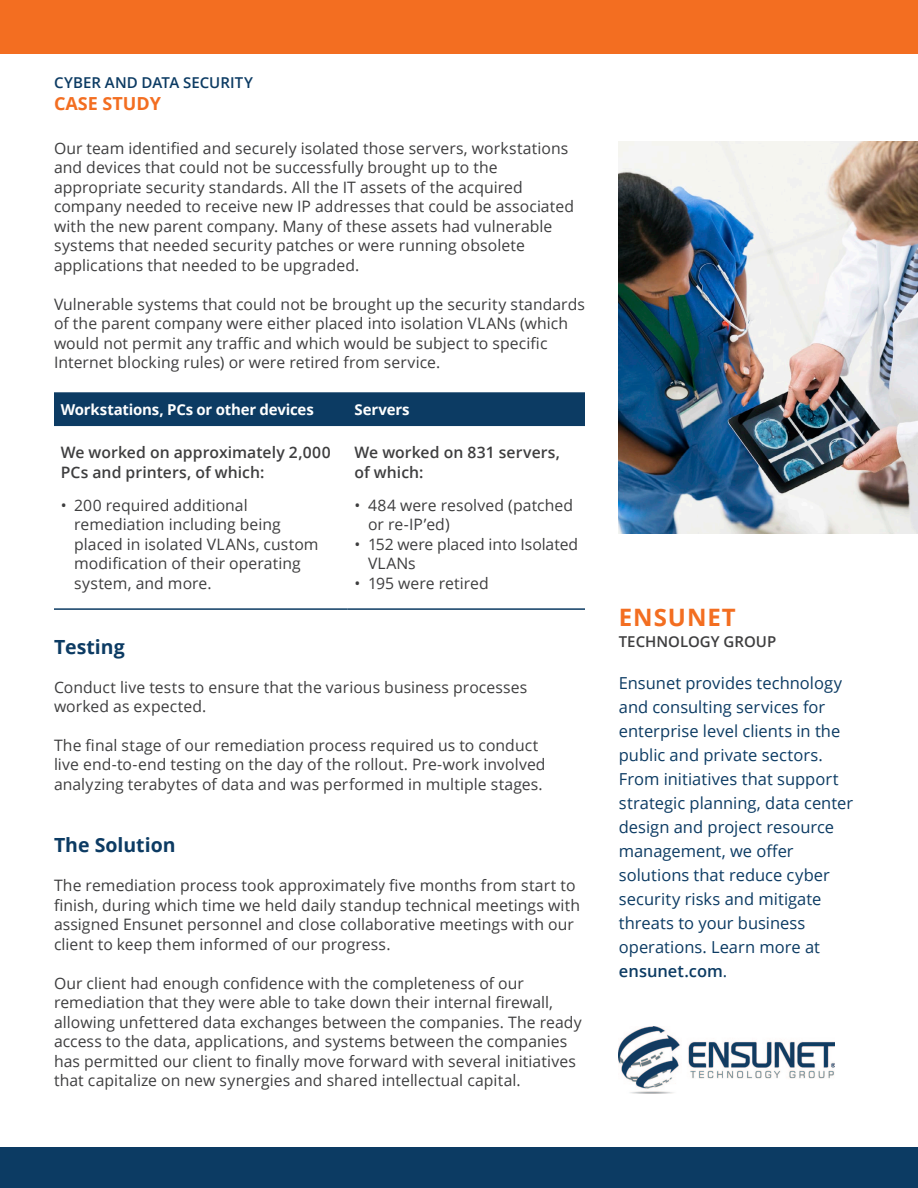
<style>
.page{position:relative;width:918px;height:1188px;background:#fff}
.page>*{position:absolute;margin:0;border:0;box-sizing:border-box;transform-origin:0 0}
.t1{font:700 24px "Open Sans";color:#f36e21}
.t2{font:700 19.5px "Open Sans";color:#0c3b63}
.t3{font:700 18px "Open Sans";color:#f36e21}
.t4{font:16.5px/24px "Open Sans";color:#0c3b63}
.t5{font:15.75px/19.5px "Open Sans";letter-spacing:.005em;color:#3e3e3f}
.t6{font:600 15.75px/19.5px "Open Sans";letter-spacing:.005em;color:#3e3e3f}
.t7{font:700 15px "Open Sans";letter-spacing:-.015em;color:#fff}
.t8{font:600 15px "Open Sans";letter-spacing:.005em;color:#0c3b63}
.t9{font:600 15px "Open Sans";color:#3e3e3f}
.s1{font-weight:600}
</style>
<div class="page">
<img style="left:619px;top:142px;width:299px;height:391px">
<div style="left:54px;top:392px;width:531px;height:34px;background:#0c3b63"></div>
<hr style="left:54px;top:608px;width:294px;height:2px;background:#0c3b63">
<hr style="left:348px;top:608px;width:237px;height:2px;background:#0c3b63">
<div style="left:0;top:1148px;width:917px;height:40px;background:#0c3b63"></div>
<img style="left:619px;top:1027px;width:216px;height:67px">
<div style="left:0;top:0;width:918px;height:54px;background:#f36e21"></div>
<p class="t8" style="left:54px;top:72px;width:201px">Cyber and Data Security</p>
<p class="t3" style="left:54px;top:90px;width:109px">CASE STUDY</p>
<p class="t5" style="left:54px;top:138px;width:522px">Our team identified and securely isolated those servers, workstations and devices that could not be successfully brought up to the appropriate security standards. All the IT assets of the acquired company needed to receive new IP addresses that could be associated with the new parent company. Many of these assets had vulnerable systems that needed security patches or were running obsolete applications that needed to be upgraded.</p>
<p class="t5" style="left:54px;top:294px;width:532px">Vulnerable systems that could not be brought up the security standards of the parent company were either placed into isolation VLANs (which would not permit any traffic and which would be subject to specific Internet blocking rules) or were retired from service.</p>
<p class="t7" style="left:61px;top:399px;width:255px">Workstations, PCs or other devices</p>
<p class="t7" style="left:355px;top:399px;width:57px">Servers</p>
<p class="t6" style="left:61px;top:443px;width:271px">We worked on approximately 2,000<br>PCs and printers, of which:</p>
<p class="t5" style="left:74px;top:495px;width:246px;text-indent:-13px">• 200 required additional remediation including being placed in isolated VLANs, custom modification of their operating system, and more.</p>
<p class="t6" style="left:355px;top:443px;width:207px">We worked on 831 servers, of which:</p>
<p class="t5" style="left:368px;top:495px;width:207px;text-indent:-13px">• 484 were resolved (patched or re-IP’ed)</p>
<p class="t5" style="left:368px;top:534px;width:212px;text-indent:-13px">• 152 were placed into Isolated<br>VLANs</p>
<p class="t5" style="left:355px;top:573px;width:136px">• 195 were retired</p>
<p class="t2" style="left:54px;top:633px;width:72px">Testing</p>
<p class="t5" style="left:54px;top:677px;width:475px">Conduct live tests to ensure that the various business processes worked as expected.</p>
<p class="t5" style="left:54px;top:735px;width:493px">The final stage of our remediation process required us to conduct live end-to-end testing on the day of the rollout. Pre-work involved analyzing terabytes of data and was performed in multiple stages.</p>
<p class="t2" style="left:54px;top:832px;width:123px">The Solution</p>
<p class="t5" style="left:54px;top:876px;width:528px">The remediation process took approximately five months from start to finish, during which time we held daily standup technical meetings with assigned Ensunet personnel and close collaborative meetings with our client to keep them informed of our progress.</p>
<p class="t5" style="left:54px;top:973px;width:529px">Our client had enough confidence with the completeness of our remediation that they were able to take down their internal firewall, allowing unfettered data exchanges between the companies. The ready access to the data, applications, and systems between the companies has permitted our client to finally move forward with several initiatives that capitalize on new synergies and shared intellectual capital.</p>
<h1 class="t1" style="left:619px;top:600px;width:115px">Ensunet</h1>
<p class="t9" style="left:619px;top:631px;width:157px">Technology group</p>
<p class="t4" style="left:619px;top:671px;width:236px">Ensunet provides technology and consulting services for enterprise level clients in the public and private sectors.<br>From initiatives that support strategic planning, data center design and project resource management, we offer solutions that reduce cyber security risks and mitigate threats to your business operations. Learn more at <span class="s1">ensunet.com</span>.</p>
</div>
